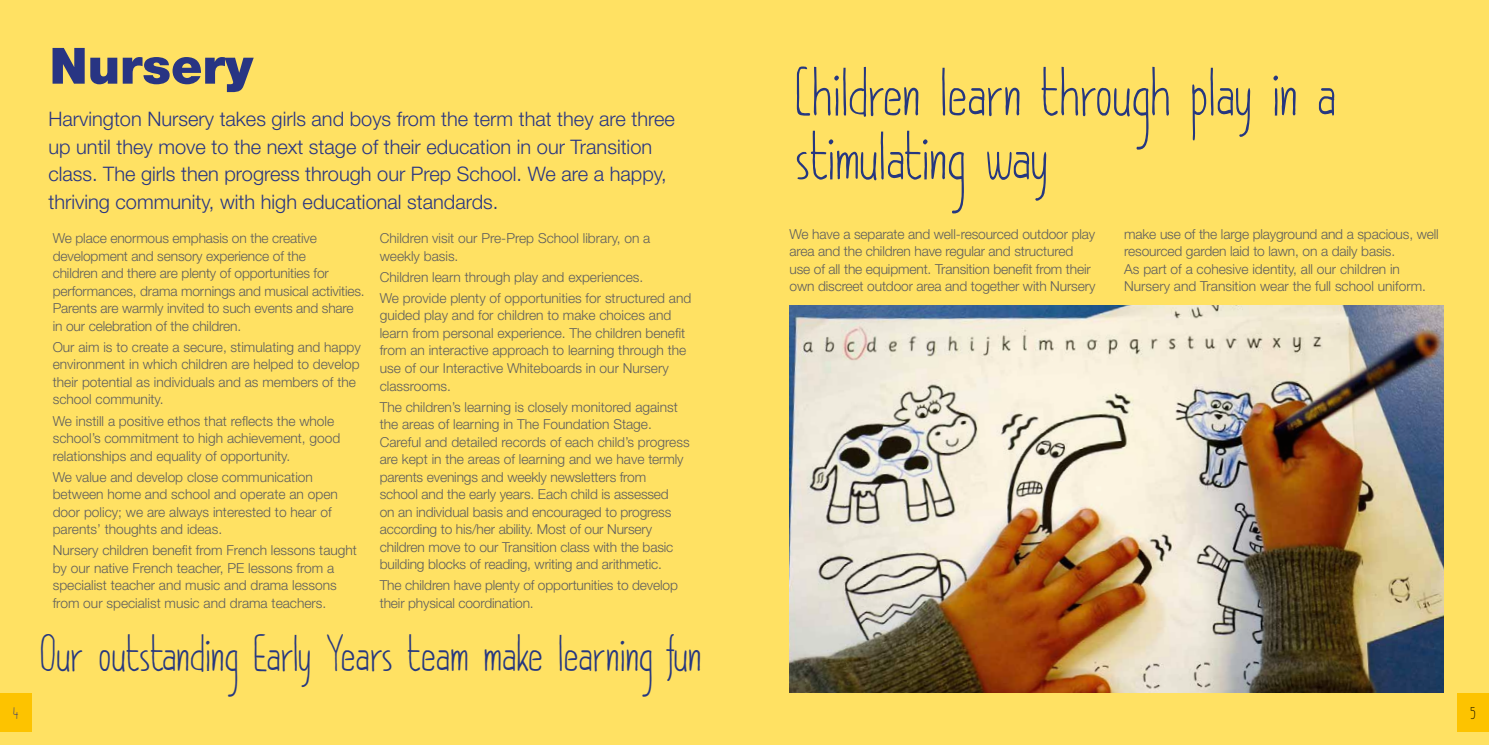
<style>
.page{position:relative;width:1489px;height:745px;background:#fff}
.page>*{position:absolute;margin:0;border:0;box-sizing:border-box;transform-origin:0 0}
.t1{font:61.25px/63.8px "DK Pimpernel";color:#263780}
.t2{font:900 50px "Helvetica Neue";color:#283583}
.t3{font:46.25px "DK Pimpernel";color:#263780}
.t4{font:46.25px "DK Pimpernel";color:#263780;scale:.5 1}
.t5{font:300 20px/27.5px "Helvetica Neue";color:#283583}
.t6{font:15px "DK Pimpernel";color:#283583}
.t7{font:15px "DK Pimpernel";color:#000}
.t8{font:300 13.75px/17.5px "Helvetica Neue";color:#5f5e5e}
</style>
<div class="page">
<div style="left:0;top:0;width:1488px;height:744px;background:#ffe163"></div>
<img style="left:789px;top:305px;width:654px;height:387px">
<div style="left:1456px;top:693px;width:32px;height:38px;background:#fdc300"></div>
<div style="left:0;top:693px;width:32px;height:38px;background:#fdc300"></div>
<h2 class="t2" style="left:50px;top:36px;width:205px">Nursery</h2>
<p class="t5" style="left:48px;top:105px;width:628px">Harvington Nursery takes girls and boys from the term that they are three up until they move to the next stage of their education in our Transition class. The girls then progress through our Prep School. We are a happy, thriving community, with high educational standards.</p>
<p class="t8" style="left:53px;top:229px;width:313px">We place enormous emphasis on the creative development and sensory experience of the<br>children and there are plenty of opportunities for performances, drama mornings and musical activities.<br>Parents are warmly invited to such events and share in our celebration of the children.</p>
<p class="t8" style="left:53px;top:338px;width:309px">Our aim is to create a secure, stimulating and happy environment in which children are helped to develop their potential as individuals and as members of the school community.</p>
<p class="t8" style="left:53px;top:411px;width:289px">We instill a positive ethos that reflects the whole school’s commitment to high achievement, good relationships and equality of opportunity.</p>
<p class="t8" style="left:53px;top:467px;width:287px">We value and develop close communication between home and school and operate an open door policy; we are always interested to hear of parents’ thoughts and ideas.</p>
<p class="t8" style="left:53px;top:541px;width:306px">Nursery children benefit from French lessons taught by our native French teacher, PE lessons from a specialist teacher and music and drama lessons from our specialist music and drama teachers.</p>
<p class="t8" style="left:380px;top:229px;width:272px">Children visit our Pre-Prep School library, on a weekly basis.</p>
<p class="t8" style="left:380px;top:266px;width:313px;line-height:21px">Children learn through play and experiences.<br>We provide plenty of opportunities for structured and</p>
<p class="t8" style="left:380px;top:306px;width:308px">guided play and for children to make choices and learn from personal experience. The children benefit from an interactive approach to learning through the use of our Interactive Whiteboards in our Nursery classrooms.</p>
<p class="t8" style="left:380px;top:397px;width:311px">The children’s learning is closely monitored against the areas of learning in The Foundation Stage.<br>Careful and detailed records of each child’s progress are kept in the areas of learning and we have termly parents evenings and weekly newsletters from<br>school and the early years. Each child is assessed<br>on an individual basis and encouraged to progress according to his/her ability. Most of our Nursery children move to our Transition class with the basic building blocks of reading, writing and arithmetic.</p>
<p class="t8" style="left:380px;top:576px;width:300px">The children have plenty of opportunities to develop their physical coordination.</p>
<h3 class="t3" style="left:40px;top:627px;width:663px">Our outstanding Early Years team make learning fun</h3>
<h3 class="t4" style="left:665px;top:620px;width:20px">-</h3>
<h1 class="t1" style="left:795px;top:62px;width:542px">Children learn through play in a stimulating way</h1>
<p class="t8" style="left:789px;top:225px;width:307px">We have a separate and well-resourced outdoor play area and the children have regular and structured use of all the equipment. Transition benefit from their own discreet outdoor area and together with Nursery</p>
<p class="t8" style="left:1124px;top:225px;width:316px">make use of the large playground and a spacious, well resourced garden laid to lawn, on a daily basis.<br>As part of a cohesive identity, all our children in Nursery and Transition wear the full school uniform.</p>
<p class="t6" style="left:13px;top:704px;width:7px">4</p>
<p class="t7" style="left:1470px;top:704px;width:7px">5</p>
</div>
